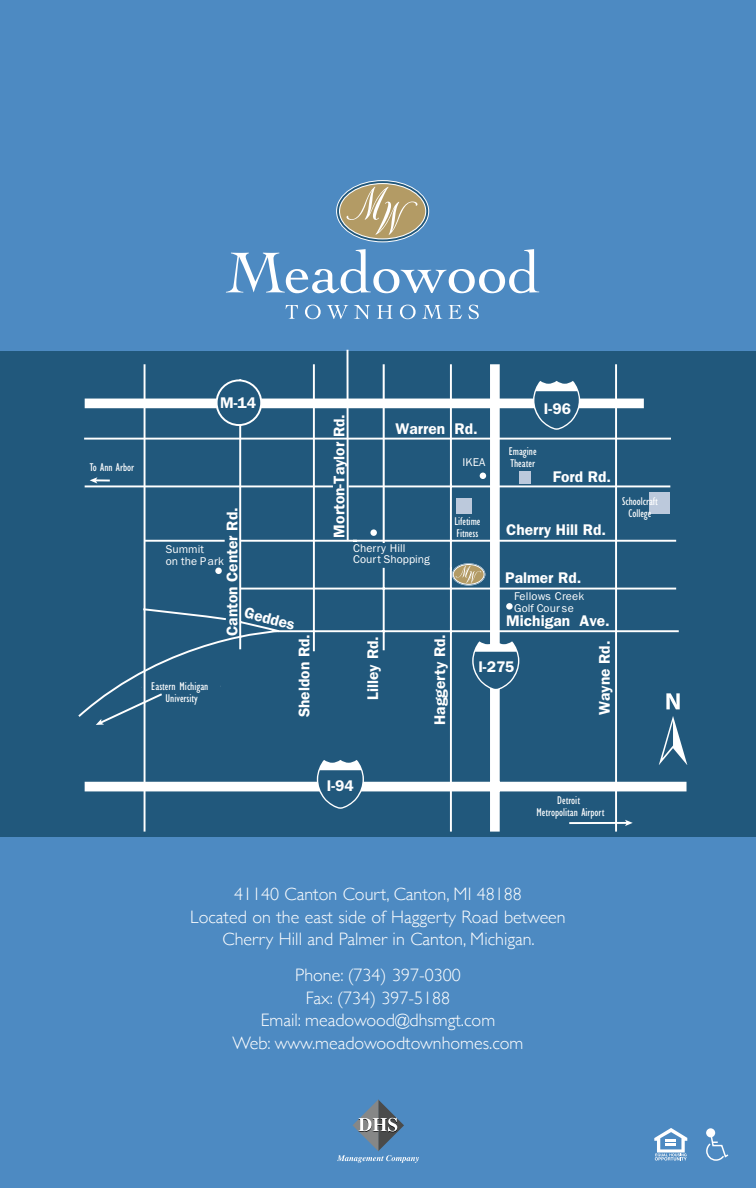
<style>
.page{position:relative;width:756px;height:1188px;background:#4d8ac2}
.page>*{position:absolute;margin:0;border:0;box-sizing:border-box;transform-origin:0 0}
.t1{font:300 18px/22.5px "Gill Sans";color:#fff;text-align:center}
.t2{font:600 15.45px "Franklin Gothic";color:#fff}
.t3{font:condensed 11.7px/11.7px "Gill Sans";color:#fff;text-align:center}
.t4{font:11.7px/11.7px "Franklin Gothic";color:#fff}
</style>
<div class="page">
<div style="left:0;top:351px;width:756px;height:486px;background:#21587c"></div>
<div style="left:336px;top:180px;width:93px;height:62px;border:3px solid #fff;border-radius:50%"></div>
<div style="left:337px;top:181px;width:91px;height:60px;border:5px solid #21587c;border-radius:50%"></div>
<svg style="left:340px;top:184px;width:86px;height:55px"></svg>
<div style="left:339px;top:183px;width:87px;height:56px;border:1px solid #fff;border-radius:50%"></div>
<svg style="left:226px;top:249px;width:313px;height:44px"></svg>
<svg style="left:286px;top:305px;width:12px;height:14px"></svg>
<svg style="left:305px;top:305px;width:16px;height:14px"></svg>
<svg style="left:327px;top:305px;width:43px;height:14px"></svg>
<svg style="left:377px;top:305px;width:16px;height:14px"></svg>
<svg style="left:400px;top:305px;width:16px;height:14px"></svg>
<svg style="left:422px;top:305px;width:20px;height:14px"></svg>
<svg style="left:448px;top:305px;width:14px;height:14px"></svg>
<svg style="left:468px;top:305px;width:11px;height:14px"></svg>
<svg style="left:347px;top:187px;width:70px;height:48px;background:#baa980"></svg>
<hr style="left:144px;top:364px;width:2px;height:468px;background:#fff">
<hr style="left:615px;top:364px;width:2px;height:468px;background:#fff">
<hr style="left:450px;top:364px;width:2px;height:121px;background:#fff">
<hr style="left:383px;top:364px;width:2px;height:179px;background:#fff">
<hr style="left:313px;top:364px;width:2px;height:287px;background:#fff">
<hr style="left:347px;top:350px;width:2px;height:191px;background:#fff">
<div style="left:85px;top:399px;width:559px;height:9px;background:#fff"></div>
<hr style="left:450px;top:568px;width:2px;height:264px;background:#fff">
<hr style="left:450px;top:484px;width:2px;height:86px;background:#fff">
<hr style="left:383px;top:568px;width:2px;height:82px;background:#fff">
<hr style="left:277px;top:630px;width:402px;height:2px;background:#fff">
<hr style="left:348px;top:485px;width:322px;height:2px;background:#fff">
<hr style="left:85px;top:485px;width:248px;height:2px;background:#fff">
<hr style="left:353px;top:540px;width:323px;height:2px;background:#fff">
<hr style="left:313px;top:540px;width:44px;height:2px;background:#fff">
<hr style="left:240px;top:540px;width:73px;height:2px;background:#fff">
<hr style="left:241px;top:588px;width:435px;height:2px;background:#fff">
<hr style="left:348px;top:438px;width:323px;height:2px;background:#fff">
<hr style="left:84px;top:438px;width:264px;height:2px;background:#fff">
<div style="left:85px;top:782px;width:602px;height:9px;background:#fff"></div>
<div style="left:490px;top:364px;width:10px;height:468px;background:#fff"></div>
<svg style="left:78px;top:377px;width:203px;height:340px"></svg>
<div style="left:452px;top:563px;width:33px;height:23px;border:1px solid #fff;border-radius:50%"></div>
<div style="left:452px;top:564px;width:33px;height:21px;border:2px solid #21587c;border-radius:50%"></div>
<svg style="left:453px;top:565px;width:31px;height:19px"></svg>
<div style="left:453px;top:564px;width:31px;height:21px;border:1px solid #fff;border-radius:50%"></div>
<svg style="left:456px;top:566px;width:25px;height:17px"></svg>
<svg style="left:533px;top:381px;width:47px;height:49px"></svg>
<svg style="left:472px;top:641px;width:47px;height:49px"></svg>
<svg style="left:317px;top:760px;width:47px;height:49px"></svg>
<div style="left:217px;top:380px;width:44px;height:45px;background:#21587c;border-radius:50%"></div>
<div style="left:216px;top:379px;width:46px;height:47px;border:2px solid #fff;border-radius:50%"></div>
<svg style="left:480px;top:473px;width:6px;height:6px"></svg>
<div style="left:215px;top:568px;width:7px;height:6px;background:#fff;border-radius:50%"></div>
<div style="left:370px;top:529px;width:7px;height:7px;background:#fff;border-radius:50%"></div>
<div style="left:506px;top:603px;width:7px;height:7px;background:#fff;border-radius:50%"></div>
<div style="left:650px;top:492px;width:20px;height:22px;background:#bcc9dc"></div>
<svg style="left:96px;top:687px;width:68px;height:38px"></svg>
<svg style="left:90px;top:477px;width:20px;height:7px"></svg>
<div style="left:519px;top:471px;width:12px;height:12px;background:#bcc9dc"></div>
<hr style="left:569px;top:822px;width:58px;height:2px;background:#fff">
<svg style="left:625px;top:820px;width:8px;height:6px"></svg>
<div style="left:456px;top:499px;width:16px;height:15px;background:#bcc9dc"></div>
<svg style="left:654px;top:1128px;width:33px;height:33px"></svg>
<svg style="left:706px;top:1128px;width:9px;height:9px"></svg>
<svg style="left:706px;top:1130px;width:23px;height:31px"></svg>
<svg style="left:337px;top:1099px;width:82px;height:64px"></svg>
<svg style="left:659px;top:716px;width:28px;height:49px"></svg>
<svg style="left:666px;top:693px;width:14px;height:16px"></svg>
<p class="t3" style="left:90px;top:462px;width:46px">To Ann Arbor</p>
<p class="t2" style="left:220px;top:394px;width:37px">M-14</p>
<p class="t2" style="left:544px;top:399px;width:28px">I-96</p>
<p class="t2" style="left:330px;top:538px;width:125px;rotate:-90deg">Morton-Taylor Rd.</p>
<p class="t2" style="left:396px;top:420px;width:84px">Warren Rd.</p>
<p class="t3" style="left:509px;top:446px;width:29px;text-align:left">Emagine<br>Theater</p>
<p class="t4" style="left:463px;top:457px;width:24px">IKEA</p>
<p class="t2" style="left:553px;top:467px;width:60px">Ford Rd.</p>
<p class="t2" style="left:223px;top:636px;width:130px;rotate:-90deg">Canton Center Rd.</p>
<p class="t3" style="left:454px;top:516px;width:28px;text-align:left">Lifetime<br>Fitness</p>
<p class="t2" style="left:506px;top:520px;width:101px">Cherry Hill Rd.</p>
<p class="t2" style="left:505px;top:569px;width:78px">Palmer Rd.</p>
<p class="t4" style="left:353px;top:542px;width:78px">Cherry Hill<br>Court Shopping</p>
<p class="t4" style="left:166px;top:544px;width:60px">Summit<br>on the Park</p>
<p class="t4" style="left:514px;top:590px;width:72px">Fellows Creek<br>Golf Cour se</p>
<p class="t2" style="left:247px;top:603px;width:53px;rotate:15deg">Geddes</p>
<p class="t2" style="left:506px;top:612px;width:105px">Michigan Ave.</p>
<p class="t2" style="left:295px;top:717px;width:85px;rotate:-90deg">Sheldon Rd.</p>
<p class="t2" style="left:364px;top:700px;width:65px;rotate:-90deg">Lilley Rd.</p>
<p class="t2" style="left:431px;top:725px;width:92px;rotate:-90deg">Haggerty Rd.</p>
<p class="t2" style="left:595px;top:715px;width:76px;rotate:-90deg">Wayne Rd.</p>
<p class="t2" style="left:478px;top:658px;width:38px">I-275</p>
<p class="t3" style="left:151px;top:681px;width:59px">Eastern Michigan<br>University</p>
<p class="t3" style="left:622px;top:496px;width:37px">Schoolcraft<br>College</p>
<p class="t2" style="left:327px;top:776px;width:28px">I-94</p>
<p class="t3" style="left:537px;top:795px;width:69px">Detroit<br>Metropolitan Airport</p>
<p class="t1" style="left:190px;top:882px;width:377px">41140 Canton Court, Canton, MI 48188<br>Located on the east side of Haggerty Road between<br>Cherry Hill and Palmer in Canton, Michigan.</p>
<p class="t1" style="left:232px;top:963px;width:293px">Phone: (734) 397-0300<br>Fax: (734) 397-5188<br>Email: meadowood@dhsmgt.com<br>Web: www.meadowoodtownhomes.com</p>
</div>
